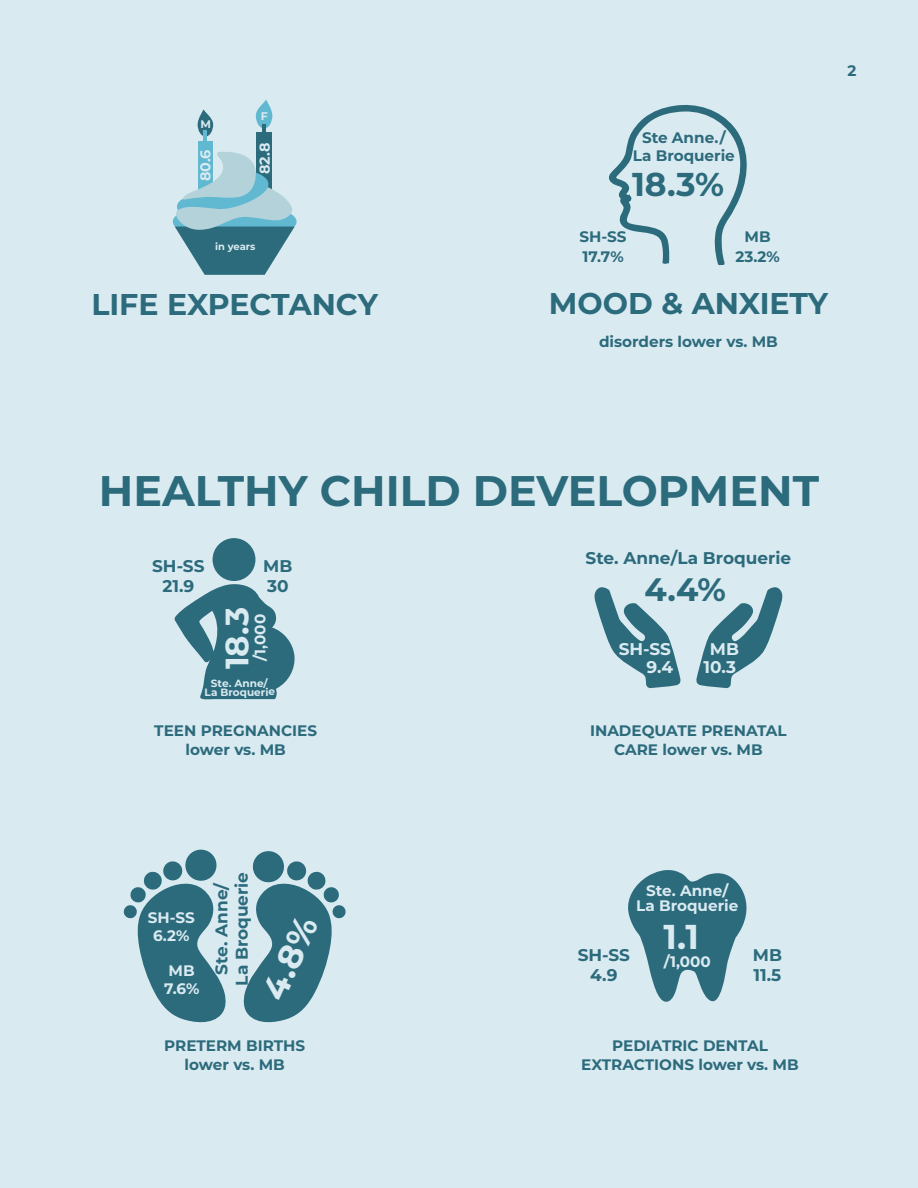
<style>
.page{position:relative;width:918px;height:1188px;background:#daeaf1}
.page>*{position:absolute;margin:0;border:0;box-sizing:border-box;transform-origin:0 0}
.t1{font:700 42.75px "Montserrat";color:#2c6b7c}
.t2{font:700 34.5px "Montserrat";color:#daeaf1}
.t3{font:700 33px "Montserrat";color:#2c6b7c}
.t4{font:700 32.4px "Montserrat";color:#2c6b7c}
.t5{font:700 32.4px "Montserrat";color:#daeaf1}
.t6{font:700 30px "Montserrat";color:#2c6b7c}
.t7{font:700 16.95px/20.4px "Montserrat";color:#2c6b7c;text-align:center}
.t8{font:700 16.95px "Montserrat";color:#daeaf1}
.t9{font:700 15.15px/18.3px "Montserrat";color:#2c6b7c;text-align:center}
.t10{font:700 15.15px/15px "Montserrat";color:#daeaf1;text-align:center}
.t11{font:700 14.4px "Montserrat";color:#daeaf1}
.t12{font:700 11.1px "Montserrat";color:#daeaf1}
.t13{font:700 10.5px "Montserrat";letter-spacing:-.005em;color:#daeaf1}
.t14{font:700 9.9px "Montserrat";color:#daeaf1}
</style>
<div class="page">
<svg style="left:256px;top:99px;width:16px;height:29px"></svg>
<div style="left:256px;top:132px;width:16px;height:83px;background:#2c6b7c"></div>
<hr style="left:262px;top:124px;width:4px;height:16px;background:#2c6b7c">
<svg style="left:198px;top:109px;width:15px;height:28px"></svg>
<div style="left:198px;top:141px;width:15px;height:78px;background:#60b8d1"></div>
<hr style="left:204px;top:131px;width:3px;height:15px;background:#60b8d1">
<svg style="left:172px;top:152px;width:123px;height:123px"></svg>
<svg style="left:628px;top:870px;width:119px;height:132px"></svg>
<svg style="left:696px;top:587px;width:87px;height:101px"></svg>
<svg style="left:594px;top:587px;width:87px;height:101px"></svg>
<div style="left:213px;top:538px;width:42px;height:43px;background:#2c6b7c;border-radius:50%"></div>
<svg style="left:175px;top:584px;width:120px;height:116px"></svg>
<svg style="left:609px;top:104px;width:138px;height:162px"></svg>
<svg style="left:243px;top:851px;width:103px;height:172px"></svg>
<svg style="left:123px;top:849px;width:103px;height:174px"></svg>
<p class="t12" style="left:200px;top:116px;width:12px">M</p>
<p class="t11" style="left:195px;top:181px;width:33px;rotate:-90deg">80.6</p>
<p class="t12" style="left:261px;top:108px;width:9px">F</p>
<p class="t11" style="left:254px;top:174px;width:33px;rotate:-90deg">82.8</p>
<p class="t14" style="left:215px;top:240px;width:42px">in years</p>
<h3 class="t6" style="left:91px;top:283px;width:288px">LIFE EXPECTANCY</h3>
<p class="t9" style="left:847px;top:60px;width:10px">2</p>
<p class="t9" style="left:633px;top:128px;width:104px">Ste Anne./<br>La Broquerie</p>
<h3 class="t3" style="left:632px;top:160px;width:94px">18.3%</h3>
<p class="t9" style="left:580px;top:226px;width:49px;line-height:19.5px;text-align:left">SH-SS<br>17.7%</p>
<p class="t9" style="left:735px;top:226px;width:46px;line-height:19.5px">MB<br>23.2%</p>
<h3 class="t6" style="left:549px;top:282px;width:281px">MOOD &amp; ANXIETY</h3>
<p class="t9" style="left:599px;top:331px;width:180px">disorders lower vs. MB</p>
<h1 class="t1" style="left:99px;top:460px;width:722px">HEALTHY CHILD DEVELOPMENT</h1>
<p class="t7" style="left:152px;top:555px;width:54px">SH-SS<br>21.9</p>
<p class="t7" style="left:263px;top:555px;width:31px;text-align:left">MB<br>30</p>
<h3 class="t5" style="left:214px;top:669px;width:64px;rotate:-90deg">18.3</h3>
<p class="t10" style="left:252px;top:661px;width:49px;rotate:-90deg">/1,000</p>
<p class="t13" style="left:211px;top:675px;width:58px">Ste. Anne/</p>
<p class="t13" style="left:204px;top:685px;width:72px;rotate:-1deg">La Broquerie</p>
<p class="t9" style="left:154px;top:721px;width:164px">TEEN PREGNANCIES lower vs. MB</p>
<p class="t10" style="left:148px;top:910px;width:49px">SH-SS</p>
<p class="t10" style="left:153px;top:928px;width:38px">6.2%</p>
<p class="t10" style="left:164px;top:961px;width:37px;line-height:18px;text-align:left">MB<br>7.6%</p>
<p class="t7" style="left:210px;top:986px;width:115px;rotate:-90deg">Ste. Anne/<br>La Broquerie</p>
<h2 class="t2" style="left:249px;top:988px;width:88px;rotate:-66deg">4.8%</h2>
<p class="t9" style="left:164px;top:1036px;width:143px">PRETERM BIRTHS lower vs. MB</p>
<p class="t7" style="left:586px;top:547px;width:207px">Ste. Anne/La Broquerie</p>
<h3 class="t4" style="left:645px;top:566px;width:83px">4.4%</h3>
<p class="t8" style="left:619px;top:637px;width:54px">SH-SS</p>
<p class="t8" style="left:710px;top:637px;width:31px">MB</p>
<p class="t8" style="left:647px;top:655px;width:28px">9.4</p>
<p class="t8" style="left:704px;top:655px;width:34px">10.3</p>
<p class="t9" style="left:590px;top:721px;width:198px">INADEQUATE PRENATAL<br>CARE lower vs. MB</p>
<p class="t10" style="left:636px;top:882px;width:104px">Ste. Anne/<br>La Broquerie</p>
<p class="t7" style="left:578px;top:944px;width:54px">SH-SS<br>4.9</p>
<h2 class="t2" style="left:664px;top:912px;width:37px">1.1</h2>
<p class="t10" style="left:664px;top:953px;width:49px">/1,000</p>
<p class="t7" style="left:753px;top:944px;width:31px;text-align:left">MB<br>11.5</p>
<p class="t9" style="left:581px;top:1036px;width:219px">PEDIATRIC DENTAL<br>EXTRACTIONS lower vs. MB</p>
</div>
